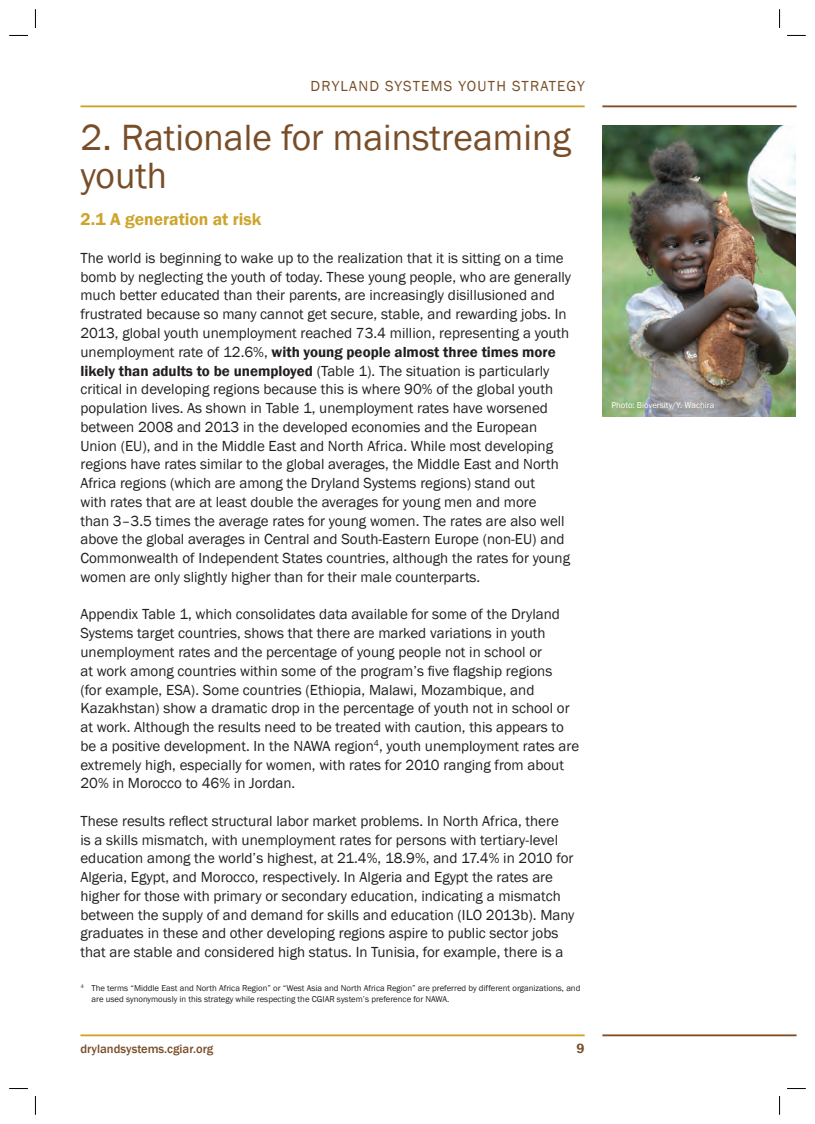
<style>
.page{position:relative;width:815px;height:1124px;background:#fff}
.page>*{position:absolute;margin:0;border:0;box-sizing:border-box;transform-origin:0 0}
.t1{font:37.5px/37.5px "Franklin Gothic";color:#784e28}
.t2{font:600 17.5px "Franklin Gothic";color:#cca52b}
.t3{font:15px/18.8px "Franklin Gothic";color:#231f20}
.t4{font:15px "Franklin Gothic";letter-spacing:.08em;color:#784e28}
.t5{font:600 13.75px "Franklin Gothic";color:#784e28}
.t6{font:500 12.5px "Franklin Gothic";color:#784e28}
.t7{font:8.75px/10.5px "Franklin Gothic";color:#231f20}
.t8{font:8.75px "Franklin Gothic";color:#fff}
.s1{font-weight:600}
</style>
<div class="page">
<hr style="left:80px;top:1034px;width:505px;height:2px;background:#cca52b">
<hr style="left:80px;top:105px;width:505px;height:2px;background:#cca52b">
<hr style="left:602px;top:105px;width:195px;height:2px;background:#804f26">
<hr style="left:602px;top:1034px;width:195px;height:2px;background:#804f26">
<img style="left:602px;top:125px;width:193px;height:291px">
<svg style="left:9px;top:35px;width:19px;height:1px"></svg>
<svg style="left:787px;top:35px;width:19px;height:1px"></svg>
<svg style="left:9px;top:1088px;width:19px;height:1px"></svg>
<svg style="left:787px;top:1088px;width:19px;height:1px"></svg>
<svg style="left:35px;top:9px;width:1px;height:19px"></svg>
<svg style="left:35px;top:1096px;width:1px;height:18px"></svg>
<svg style="left:779px;top:9px;width:1px;height:19px"></svg>
<svg style="left:779px;top:1096px;width:1px;height:18px"></svg>
<p class="t4" style="left:311px;top:77px;width:276px">DRYLAND SYSTEMS YOUTH STRATEGY</p>
<h1 class="t1" style="left:80px;top:120px;width:492px">2. Rationale for mainstreaming youth</h1>
<p class="t2" style="left:80px;top:209px;width:182px">2.1 A generation at risk</p>
<p class="t3" style="left:80px;top:249px;width:492px">The world is beginning to wake up to the realization that it is sitting on a time bomb by neglecting the youth of today. These young people, who are generally much better educated than their parents, are increasingly disillusioned and frustrated because so many cannot get secure, stable, and rewarding jobs. In 2013, global youth unemployment reached 73.4 million, representing a youth unemployment rate of 12.6%, <span class="s1">with young people almost three times more likely than adults to be unemployed</span> (Table 1). The situation is particularly critical in developing regions because this is where 90% of the global youth population lives. As shown in Table 1, unemployment rates have worsened between 2008 and 2013 in the developed economies and the European Union (EU), and in the Middle East and North Africa. While most developing regions have rates similar to the global averages, the Middle East and North Africa regions (which are among the Dryland Systems regions) stand out<br>with rates that are at least double the averages for young men and more<br>than 3–3.5 times the average rates for young women. The rates are also well above the global averages in Central and South-Eastern Europe (non-EU) and Commonwealth of Independent States countries, although the rates for young women are only slightly higher than for their male counterparts.</p>
<p class="t3" style="left:80px;top:605px;width:500px">Appendix Table 1, which consolidates data available for some of the Dryland Systems target countries, shows that there are marked variations in youth unemployment rates and the percentage of young people not in school or<br>at work among countries within some of the program’s five flagship regions<br>(for example, ESA). Some countries (Ethiopia, Malawi, Mozambique, and Kazakhstan) show a dramatic drop in the percentage of youth not in school or at work. Although the results need to be treated with caution, this appears to be a positive development. In the NAWA region<sup>4</sup>, youth unemployment rates are extremely high, especially for women, with rates for 2010 ranging from about 20% in Morocco to 46% in Jordan.</p>
<p class="t3" style="left:80px;top:811px;width:496px">These results reflect structural labor market problems. In North Africa, there<br>is a skills mismatch, with unemployment rates for persons with tertiary-level education among the world’s highest, at 21.4%, 18.9%, and 17.4% in 2010 for Algeria, Egypt, and Morocco, respectively. In Algeria and Egypt the rates are higher for those with primary or secondary education, indicating a mismatch between the supply of and demand for skills and education (ILO 2013b). Many graduates in these and other developing regions aspire to public sector jobs that are stable and considered high status. In Tunisia, for example, there is a</p>
<p class="t7" style="left:92px;top:982px;width:490px;text-indent:-11px"><sup>4</sup> The terms “Middle East and North Africa Region” or “West Asia and North Africa Region” are preferred by different organizations, and are used synonymously in this strategy while respecting the CGIAR system’s preference for NAWA.</p>
<p class="t6" style="left:80px;top:1041px;width:134px">drylandsystems.cgiar.org</p>
<p class="t5" style="left:577px;top:1039px;width:10px">9</p>
<p class="t8" style="left:611px;top:399px;width:105px">Photo: Bioversity/Y. Wachira</p>
</div>
